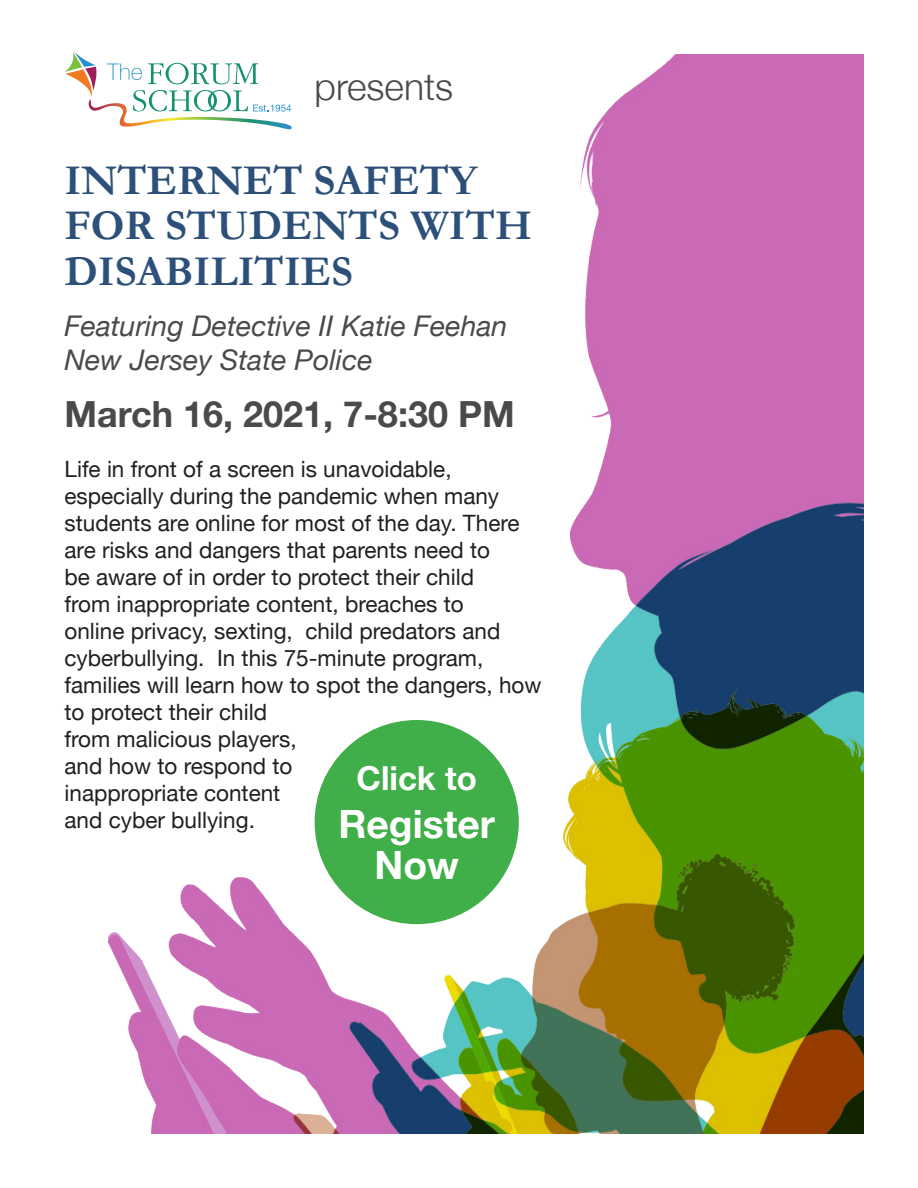
<style>
.page{position:relative;width:918px;height:1188px;background:#fff}
.page>*{position:absolute;margin:0;border:0;box-sizing:border-box;transform-origin:0 0}
.t1{font:700 42.75px/45.6px "Garamond";color:#2d507a}
.t2{font:700 39px "Helvetica Neue";color:#fff}
.t3{font:300 37.5px "Helvetica Neue";color:#494a4b}
.t4{font:700 36px "Helvetica Neue";color:#494a4b}
.t5{font:700 33px "Helvetica Neue";color:#fff}
.t6{font:italic 28.5px "Helvetica Neue";color:#494a4b}
.t7{font:22.5px/27px "Helvetica Neue";color:#231f20}
</style>
<div class="page">
<img style="left:107px;top:54px;width:757px;height:1080px">
<svg style="left:65px;top:52px;width:228px;height:78px"></svg>
<div style="left:315px;top:720px;width:204px;height:204px;background:#40ae49;border-radius:50%"></div>
<p class="t3" style="left:315px;top:56px;width:140px">presents</p>
<p class="t1" style="left:64px;top:157px;width:414px">INTERNET SAFETY</p>
<p class="t1" style="left:64px;top:202px;width:469px">FOR STUDENTS WITH<br>DISABILITIES</p>
<p class="t6" style="left:64px;top:305px;width:444px">Featuring Detective II Katie Feehan</p>
<p class="t6" style="left:64px;top:339px;width:310px">New Jersey State Police</p>
<p class="t4" style="left:64px;top:385px;width:452px">March 16, 2021, 7-8:30 PM</p>
<p class="t7" style="left:64px;top:457px;width:479px">Life in front of a screen is unavoidable, especially during the pandemic when many students are online for most of the day. There are risks and dangers that parents need to<br>be aware of in order to protect their child<br>from inappropriate content, breaches to<br>online privacy, sexting, child predators and cyberbullying. In this 75-minute program, families will learn how to spot the dangers, how to protect their child<br>from malicious players,<br>and how to respond to<br>inappropriate content<br>and cyber bullying.</p>
<p class="t5" style="left:357px;top:752px;width:122px">Click to</p>
<p class="t2" style="left:338px;top:794px;width:158px">Register</p>
<p class="t2" style="left:374px;top:834px;width:86px">Now</p>
</div>
